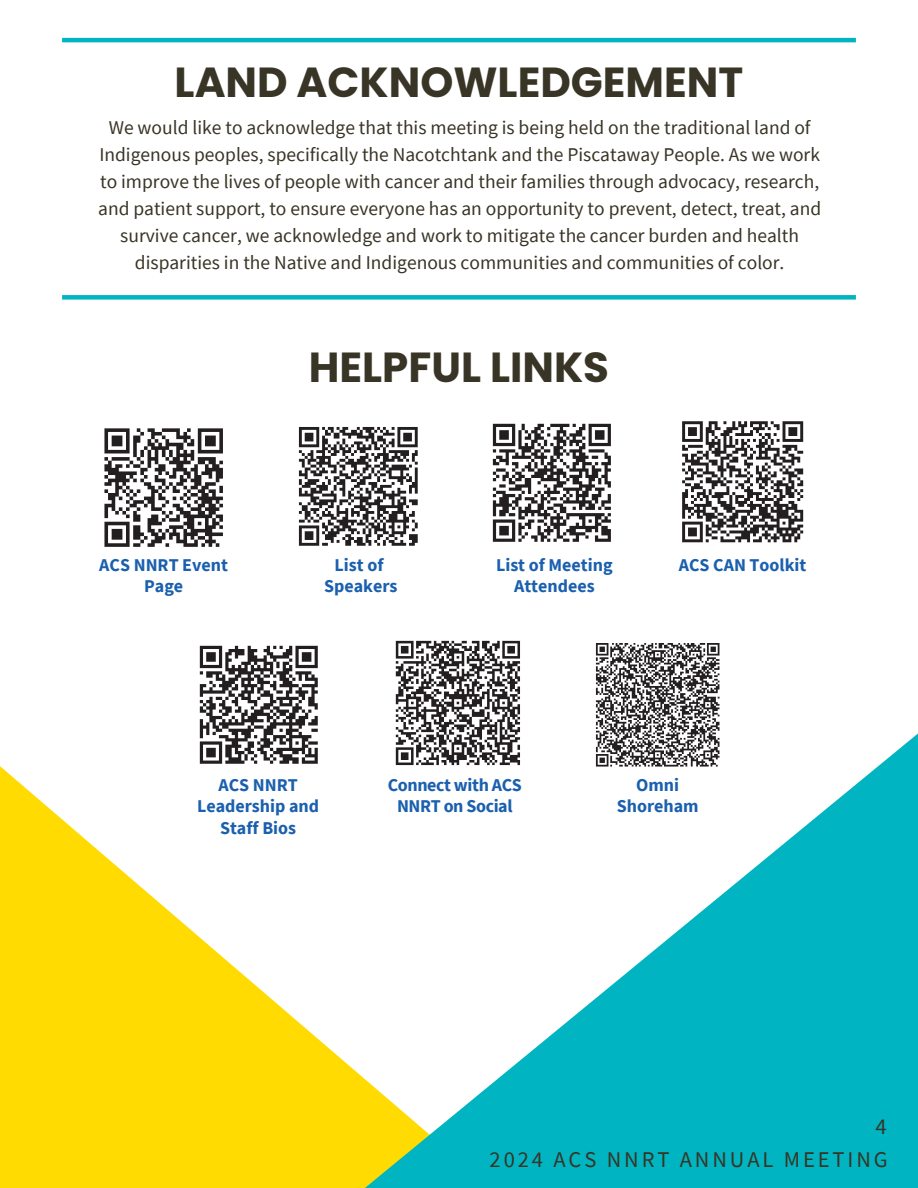
<style>
.page{position:relative;width:918px;height:1188px;background:#fff}
.page>*{position:absolute;margin:0;border:0;box-sizing:border-box;transform-origin:0 0}
.t1{font:700 42px "Poppins";color:#383426}
.t2{font:22.5px "Source Sans Pro";letter-spacing:.13em;color:#383426}
.t3{font:19.5px/27px "Source Sans Pro";color:#383426;text-align:center}
.t4{font:700 18px/21.3px "Source Sans Pro";color:#1b60ae;text-align:center}
.t5{font:700 18px/21.3px "Source Sans Pro";letter-spacing:-.02em;color:#1b60ae;text-align:center}
</style>
<div class="page">
<svg style="left:0;top:766px;width:212px;height:422px;fill:#ffdb01"></svg>
<svg style="left:212px;top:733px;width:706px;height:455px"></svg>
<div style="left:62px;top:295px;width:794px;height:5px;background:#00b5c1"></div>
<hr style="left:62px;top:38px;width:794px;height:4px;background:#00b5c1">
<div style="left:391px;top:636px;width:134px;height:134px;background:#fff"></div>
<svg style="left:395px;top:640px;width:125px;height:126px"></svg>
<div style="left:592px;top:639px;width:131px;height:131px;background:#fff"></div>
<svg style="left:595px;top:643px;width:125px;height:124px"></svg>
<svg style="left:298px;top:427px;width:120px;height:119px"></svg>
<svg style="left:492px;top:423px;width:119px;height:119px"></svg>
<div style="left:193px;top:639px;width:131px;height:131px;background:#fff"></div>
<svg style="left:199px;top:645px;width:119px;height:119px"></svg>
<svg style="left:682px;top:421px;width:122px;height:122px"></svg>
<svg style="left:104px;top:428px;width:119px;height:119px"></svg>
<h3 class="t1" style="left:175px;top:53px;width:570px">LAND ACKNOWLEDGEMENT</h3>
<h3 class="t3" style="left:98px;top:113px;width:724px">We would like to acknowledge that this meeting is being held on the traditional land of Indigenous peoples, specifically the Nacotchtank and the Piscataway People. As we work to improve the lives of people with cancer and their families through advocacy, research, and patient support, to ensure everyone has an opportunity to prevent, detect, treat, and survive cancer, we acknowledge and work to mitigate the cancer burden and health disparities in the Native and Indigenous communities and communities of color.</h3>
<p class="t1" style="left:309px;top:338px;width:302px">HELPFUL LINKS</p>
<h3 class="t4" style="left:99px;top:554px;width:130px">ACS NNRT Event<br>Page</h3>
<h3 class="t4" style="left:496px;top:554px;width:118px">List of Meeting<br>Attendees</h3>
<p class="t4" style="left:324px;top:554px;width:75px">List of<br>Speakers</p>
<p class="t4" style="left:679px;top:554px;width:129px">ACS CAN Toolkit</p>
<h1 class="t4" style="left:197px;top:774px;width:124px">ACS NNRT<br>Leadership and<br>Staff Bios</h1>
<p class="t4" style="left:617px;top:774px;width:83px">Omni<br>Shoreham</p>
<p class="t5" style="left:388px;top:774px;width:136px">Connect with ACS<br>NNRT on Social</p>
<p class="t2" style="left:875px;top:1112px;width:13px">4</p>
<h1 class="t2" style="left:490px;top:1144px;width:400px">2024 ACS NNRT ANNUAL MEETING</h1>
</div>
